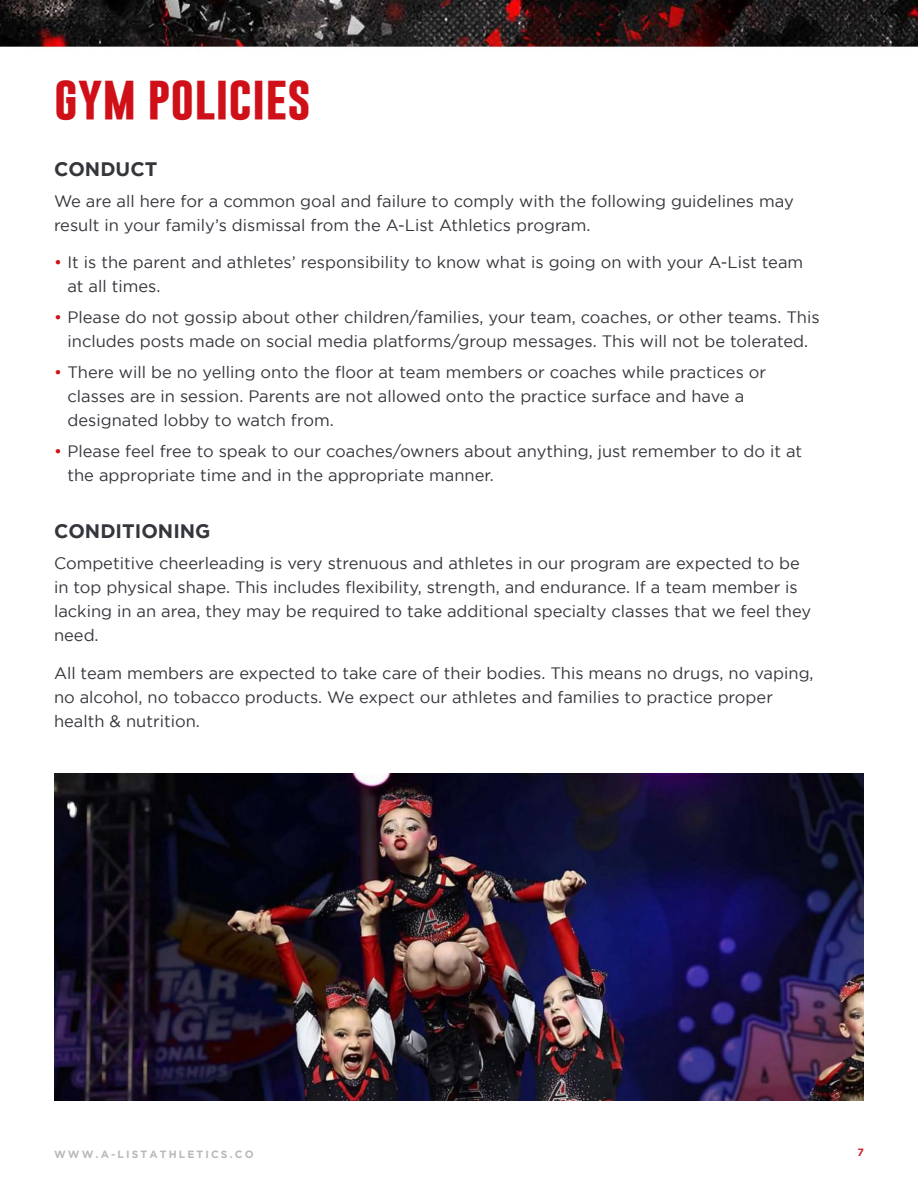
<style>
.page{position:relative;width:918px;height:1188px;background:#fff}
.page>*{position:absolute;margin:0;border:0;box-sizing:border-box;transform-origin:0 0}
.t1{font:700 45px "Gobold";color:#cf1018}
.t2{font:700 19.5px "Gotham";color:#34363c}
.Body{font:16.5px/24px "Gotham";color:#34363c}
.t3{font:700 10.5px "Gotham";letter-spacing:.2em;color:#b8b9bb}
.t4{font:700 10.5px "Gotham";color:#d1232a}
.s1{color:#cf1018}
</style>
<div class="page">
<img style="left:0;top:0;width:918px;height:1101px">
<img style="left:55px;top:773px;width:808px;height:328px">
<h1 class="t1" style="left:54px;top:68px;width:259px">GYM POLICIES</h1>
<h3 class="t2" style="left:54px;top:158px;width:105px">CONDUCT</h3>
<p class="Body" style="left:54px;top:189px;width:741px">We are all here for a common goal and failure to comply with the following guidelines may result in your family’s dismissal from the A-List Athletics program.</p>
<p class="Body" style="left:68px;top:250px;width:737px;text-indent:-14px"><span class="s1">•</span> It is the parent and athletes’ responsibility to know what is going on with your A-List team at all times.</p>
<p class="Body" style="left:54px;top:305px;width:767px;text-align:center"><span class="s1">•</span> Please do not gossip about other children/families, your team, coaches, or other teams. This includes posts made on social media platforms/group messages. This will not be tolerated.</p>
<p class="Body" style="left:68px;top:360px;width:700px;text-indent:-14px"><span class="s1">•</span> There will be no yelling onto the floor at team members or coaches while practices or classes are in session. Parents are not allowed onto the practice surface and have a designated lobby to watch from.</p>
<p class="Body" style="left:68px;top:439px;width:736px;text-indent:-14px"><span class="s1">•</span> Please feel free to speak to our coaches/owners about anything, just remember to do it at the appropriate time and in the appropriate manner.</p>
<h3 class="t2" style="left:54px;top:520px;width:158px">CONDITIONING</h3>
<p class="Body" style="left:54px;top:551px;width:759px">Competitive cheerleading is very strenuous and athletes in our program are expected to be in top physical shape. This includes flexibility, strength, and endurance. If a team member is lacking in an area, they may be required to take additional specialty classes that we feel they need.</p>
<p class="Body" style="left:54px;top:661px;width:761px">All team members are expected to take care of their bodies. This means no drugs, no vaping, no alcohol, no tobacco products. We expect our athletes and families to practice proper health &amp; nutrition.</p>
<p class="t3" style="left:54px;top:1148px;width:201px">WWW.A-LISTATHLETICS.CO</p>
<p class="t4" style="left:858px;top:1147px;width:8px">7</p>
</div>
